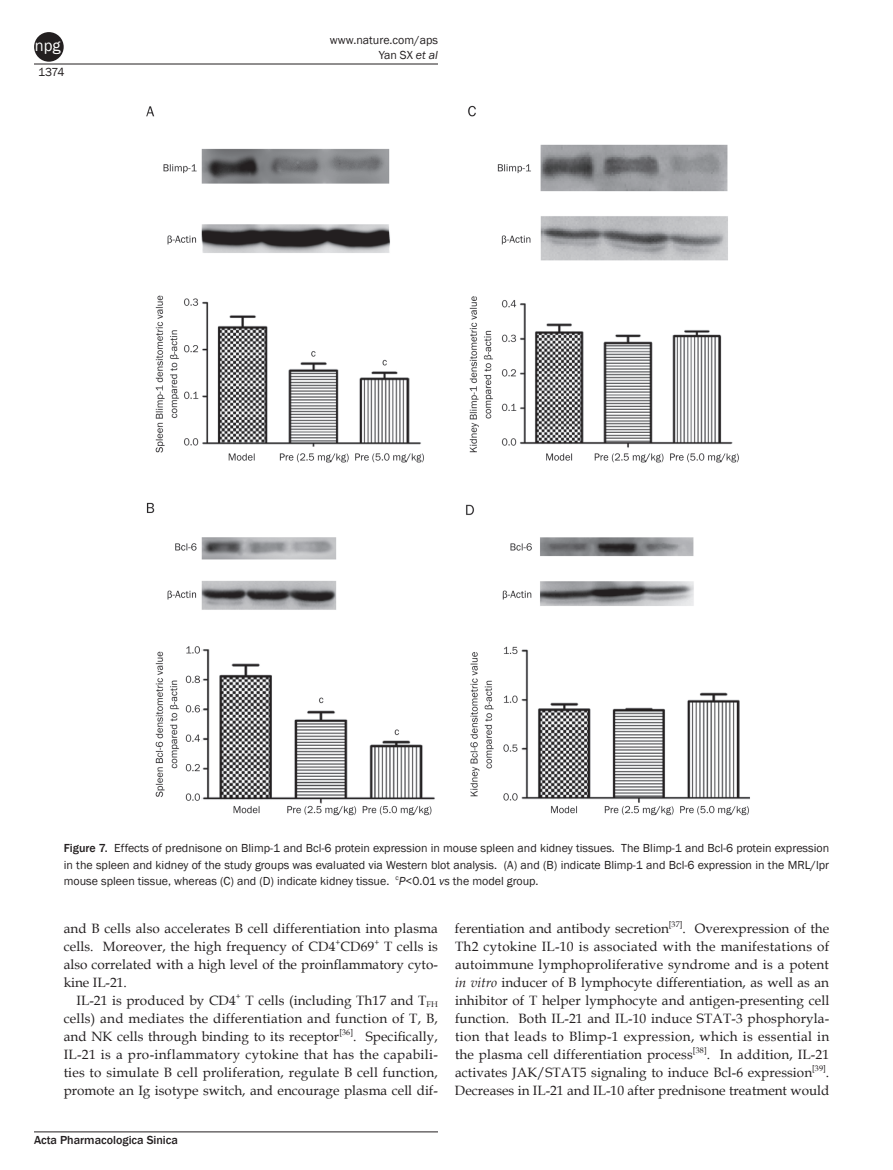
<style>
.page{position:relative;width:893px;height:1170px;background:#fff}
.page>*{position:absolute;margin:0;border:0;box-sizing:border-box;transform-origin:0 0}
.t1{font:16.5px "Franklin Gothic";color:#fff}
.t2{font:13.5px/18px "Book Antiqua";color:#231f20;text-align:justify}
.t3{font:12px/16.5px "Franklin Gothic";color:#231f20;text-align:right}
.t4{font:500 12px "Franklin Gothic";color:#231f20}
.s1{font-style:italic}
.s2{font-weight:500}
</style>
<div class="page">
<hr style="left:34px;top:64px;width:404px;height:1px;background:#231f20">
<hr style="left:34px;top:1131px;width:404px;height:1px;background:#231f20">
<div style="left:34px;top:32px;width:30px;height:30px;background:#231f20;border-radius:50%"></div>
<img style="left:146px;top:105px;width:604px;height:711px">
<p class="t1" style="left:35px;top:35px;width:27px">npg</p>
<p class="t3" style="left:38px;top:64px;width:28px">1374</p>
<p class="t3" style="left:330px;top:32px;width:110px;line-height:15px">www.nature.com/aps<br>Yan SX <span class="s1">et al</span></p>
<p class="t3" style="left:64px;top:840px;width:767px;text-align:justify"><span class="s2">Figure 7.</span> Effects of prednisone on Blimp-1 and Bcl-6 protein expression in mouse spleen and kidney tissues. The Blimp-1 and Bcl-6 protein expression in the spleen and kidney of the study groups was evaluated via Western blot analysis. (A) and (B) indicate Blimp-1 and Bcl-6 expression in the MRL/lpr mouse spleen tissue, whereas (C) and (D) indicate kidney tissue. <sup>c</sup><span class="s1">P</span>&lt;0.01 <span class="s1">vs</span> the model group.</p>
<p class="t2" style="left:64px;top:918px;width:376px">and B cells also accelerates B cell differentiation into plasma cells. Moreover, the high frequency of CD4<sup>+</sup>CD69<sup>+</sup> T cells is also correlated with a high level of the proinflammatory cyto&shy;kine IL-21.</p>
<p class="t2" style="left:64px;top:990px;width:376px;text-indent:13px">IL-21 is produced by CD4<sup>+</sup> T cells (including Th17 and T<sub>FH </sub>cells) and mediates the differentiation and function of T, B, and NK cells through binding to its receptor<sup>[36]</sup>. Specifically, IL-21 is a pro-inflammatory cytokine that has the capabili&shy;ties to simulate B cell proliferation, regulate B cell function, promote an Ig isotype switch, and encourage plasma cell dif-</p>
<p class="t4" style="left:34px;top:1132px;width:145px">Acta Pharmacologica Sinica</p>
<p class="t2" style="left:455px;top:918px;width:376px">ferentiation and antibody secretion<sup>[37]</sup>. Overexpression of the Th2 cytokine IL-10 is associated with the manifestations of autoimmune lymphoproliferative syndrome and is a potent <span class="s1">in vitro</span> inducer of B lymphocyte differentiation, as well as an inhibitor of T helper lymphocyte and antigen-presenting cell function. Both IL-21 and IL-10 induce STAT-3 phosphoryla&shy;tion that leads to Blimp-1 expression, which is essential in the plasma cell differentiation process<sup>[38]</sup>. In addition, IL-21 activates JAK/STAT5 signaling to induce Bcl-6 expression<sup>[39]</sup>.<br>Decreases in IL-21 and IL-10 after prednisone treatment would</p>
</div>
